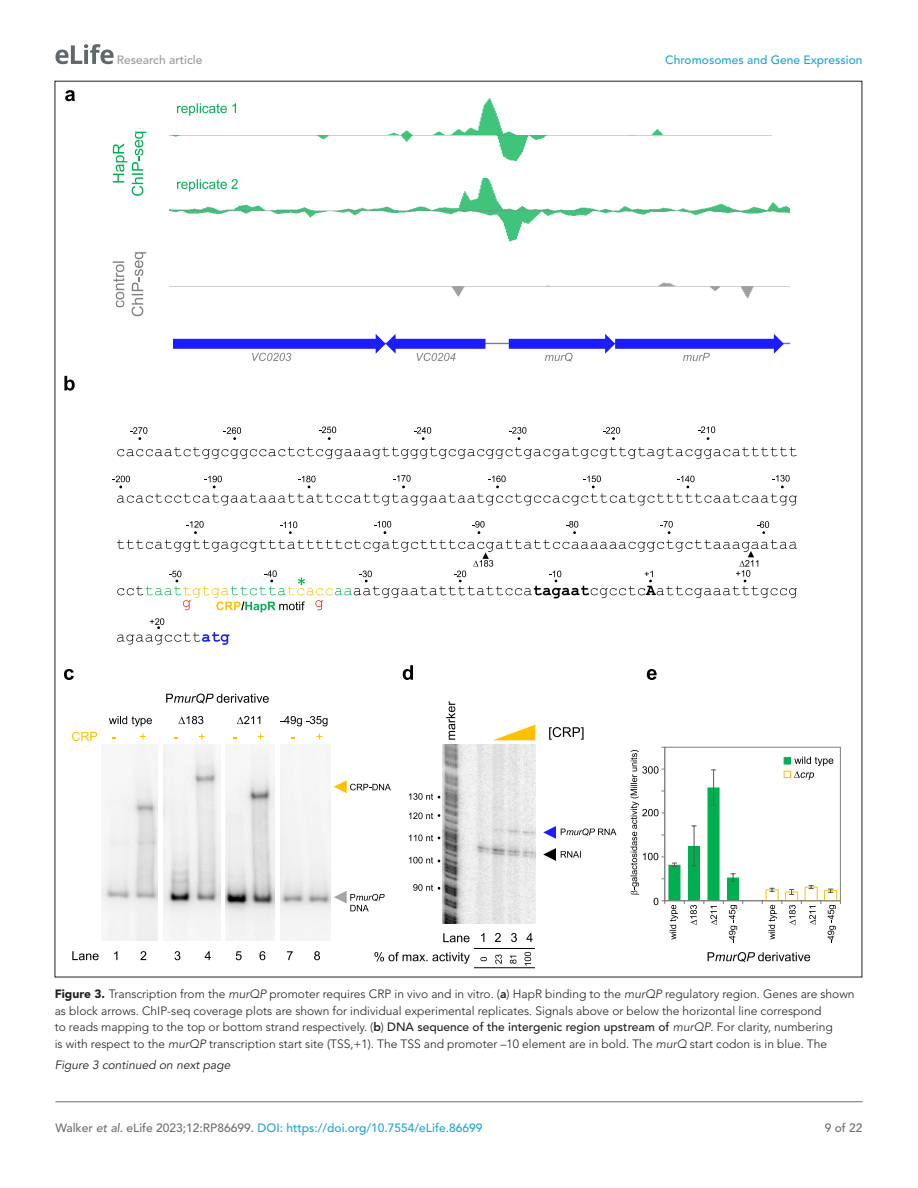
<style>
.page{position:relative;width:918px;height:1188px;background:#fff}
.page>*{position:absolute;margin:0;border:0;box-sizing:border-box;transform-origin:0 0}
.t1{font:300 12px/16.5px "Avenir LT Std";color:#231f20}
.t2{font:500 12px "Avenir LT Std";color:#1ea4d7}
.t3{font:italic 12px "Avenir LT Std";color:#231f20}
.t4{font:500 12px "Avenir LT Std";color:#9a9a9a}
.t5{font:500 12px "Avenir LT Std";color:#6e6e70}
.s1{font-weight:900}
.s2{font-style:italic}
.s3{font-weight:800}
.s4{font-weight:500}
.s5{color:#6e6e70}
.s6{font-style:italic;color:#6e6e70}
</style>
<div class="page">
<svg style="left:55px;top:44px;width:59px;height:20px"></svg>
<hr style="left:56px;top:1101px;width:806px;height:1px;background:#6e6e70">
<img style="left:169px;top:99px;width:620px;height:200px">
<div style="left:156px;top:245px;width:640px;height:12px;background:#fff"></div>
<div style="left:157px;top:167px;width:640px;height:11px;background:#fff"></div>
<hr style="left:175px;top:343px;width:615px;height:1px;background:#7f7f7f">
<svg style="left:509px;top:334px;width:275px;height:28px"></svg>
<svg style="left:173px;top:334px;width:312px;height:27px"></svg>
<svg style="left:177px;top:103px;width:59px;height:13px"></svg>
<svg style="left:113px;top:132px;width:33px;height:64px"></svg>
<svg style="left:113px;top:261px;width:11px;height:46px"></svg>
<svg style="left:132px;top:252px;width:14px;height:64px"></svg>
<svg style="left:177px;top:179px;width:61px;height:13px"></svg>
<div style="left:772px;top:114px;width:31px;height:31px;background:#fff"></div>
<div style="left:765px;top:224px;width:32px;height:31px;background:#fff"></div>
<div style="left:769px;top:139px;width:32px;height:30px;background:#fff"></div>
<svg style="left:65px;top:90px;width:10px;height:11px"></svg>
<svg style="left:64px;top:376px;width:11px;height:15px"></svg>
<svg style="left:403px;top:665px;width:10px;height:15px"></svg>
<svg style="left:647px;top:669px;width:10px;height:11px"></svg>
<svg style="left:117px;top:447px;width:680px;height:12px"></svg>
<svg style="left:757px;top:521px;width:12px;height:13px"></svg>
<svg style="left:660px;top:521px;width:13px;height:13px"></svg>
<svg style="left:566px;top:521px;width:12px;height:13px"></svg>
<svg style="left:472px;top:521px;width:13px;height:13px"></svg>
<svg style="left:374px;top:521px;width:17px;height:13px"></svg>
<svg style="left:280px;top:521px;width:17px;height:13px"></svg>
<svg style="left:186px;top:521px;width:18px;height:13px"></svg>
<svg style="left:113px;top:475px;width:684px;height:30px"></svg>
<svg style="left:698px;top:426px;width:17px;height:14px"></svg>
<svg style="left:603px;top:427px;width:17px;height:13px"></svg>
<svg style="left:509px;top:427px;width:17px;height:13px"></svg>
<svg style="left:414px;top:427px;width:17px;height:13px"></svg>
<svg style="left:319px;top:427px;width:17px;height:13px"></svg>
<svg style="left:224px;top:427px;width:17px;height:13px"></svg>
<svg style="left:130px;top:427px;width:17px;height:13px"></svg>
<svg style="left:334px;top:891px;width:51px;height:20px"></svg>
<svg style="left:334px;top:780px;width:57px;height:13px"></svg>
<img style="left:101px;top:744px;width:57px;height:196px">
<img style="left:281px;top:744px;width:50px;height:196px">
<img style="left:163px;top:744px;width:57px;height:196px">
<img style="left:225px;top:744px;width:50px;height:196px">
<svg style="left:109px;top:716px;width:43px;height:10px"></svg>
<svg style="left:178px;top:716px;width:25px;height:8px"></svg>
<svg style="left:237px;top:716px;width:23px;height:8px"></svg>
<svg style="left:280px;top:716px;width:48px;height:10px"></svg>
<svg style="left:72px;top:951px;width:248px;height:9px"></svg>
<svg style="left:72px;top:732px;width:25px;height:9px"></svg>
<svg style="left:140px;top:734px;width:6px;height:5px"></svg>
<svg style="left:199px;top:734px;width:6px;height:5px"></svg>
<svg style="left:258px;top:734px;width:6px;height:5px"></svg>
<svg style="left:316px;top:734px;width:6px;height:5px"></svg>
<svg style="left:64px;top:669px;width:10px;height:11px"></svg>
<svg style="left:446px;top:701px;width:9px;height:39px"></svg>
<img style="left:442px;top:744px;width:93px;height:180px">
<svg style="left:493px;top:725px;width:42px;height:15px"></svg>
<svg style="left:543px;top:848px;width:38px;height:13px"></svg>
<svg style="left:543px;top:826px;width:73px;height:13px"></svg>
<svg style="left:549px;top:727px;width:35px;height:13px"></svg>
<svg style="left:409px;top:857px;width:31px;height:6px"></svg>
<svg style="left:413px;top:884px;width:27px;height:7px"></svg>
<svg style="left:409px;top:812px;width:31px;height:7px"></svg>
<svg style="left:409px;top:793px;width:31px;height:7px"></svg>
<svg style="left:409px;top:835px;width:31px;height:6px"></svg>
<svg style="left:708px;top:952px;width:102px;height:10px"></svg>
<svg style="left:117px;top:540px;width:680px;height:105px"></svg>
<svg style="left:630px;top:746px;width:211px;height:197px"></svg>
<svg style="left:374px;top:952px;width:96px;height:12px"></svg>
<hr style="left:474px;top:948px;width:61px;height:1px;background:#000">
<hr style="left:474px;top:967px;width:61px;height:1px;background:#000">
<svg style="left:480px;top:957px;width:7px;height:4px"></svg>
<svg style="left:495px;top:954px;width:7px;height:10px"></svg>
<svg style="left:510px;top:956px;width:7px;height:8px"></svg>
<svg style="left:525px;top:952px;width:6px;height:14px"></svg>
<svg style="left:443px;top:933px;width:27px;height:9px"></svg>
<svg style="left:481px;top:933px;width:3px;height:9px"></svg>
<svg style="left:495px;top:933px;width:6px;height:9px"></svg>
<svg style="left:511px;top:933px;width:6px;height:9px"></svg>
<svg style="left:526px;top:933px;width:7px;height:9px"></svg>
<svg style="left:166px;top:694px;width:103px;height:10px"></svg>
<p class="t4" style="left:117px;top:53px;width:87px">Research article</p>
<p class="t2" style="left:665px;top:53px;width:199px">Chromosomes and Gene Expression</p>
<p class="t1" style="left:55px;top:986px;width:801px"><span class="s1">Figure 3.</span> Transcription from the <span class="s2">murQP</span> promoter requires CRP in vivo and in vitro. (<span class="s3">a</span>) HapR binding to the <span class="s2">murQP</span> regulatory region. Genes are shown as block arrows. ChIP-seq coverage plots are shown for individual experimental replicates. Signals above or below the horizontal line correspond<br>to reads mapping to the top or bottom strand respectively. (<span class="s3">b</span>) <span class="s4">DNA sequence of the intergenic region upstream of</span> <span class="s2">murQP</span>. For clarity, numbering<br>is with respect to the <span class="s2">murQP</span> transcription start site (TSS,+1). The TSS and promoter –10 element are in bold. The <span class="s2">murQ</span> start codon is in blue. The</p>
<p class="t3" style="left:55px;top:1058px;width:177px">Figure 3 continued on next page</p>
<p class="t2" style="left:56px;top:1121px;width:428px"><span class="s5">Walker</span> <span class="s6">et al</span><span class="s5">. eLife 2023;12:RP86699.</span> DOI: https://doi.org/10.7554/eLife.86699</p>
<p class="t5" style="left:825px;top:1121px;width:39px">9 of 22</p>
</div>
